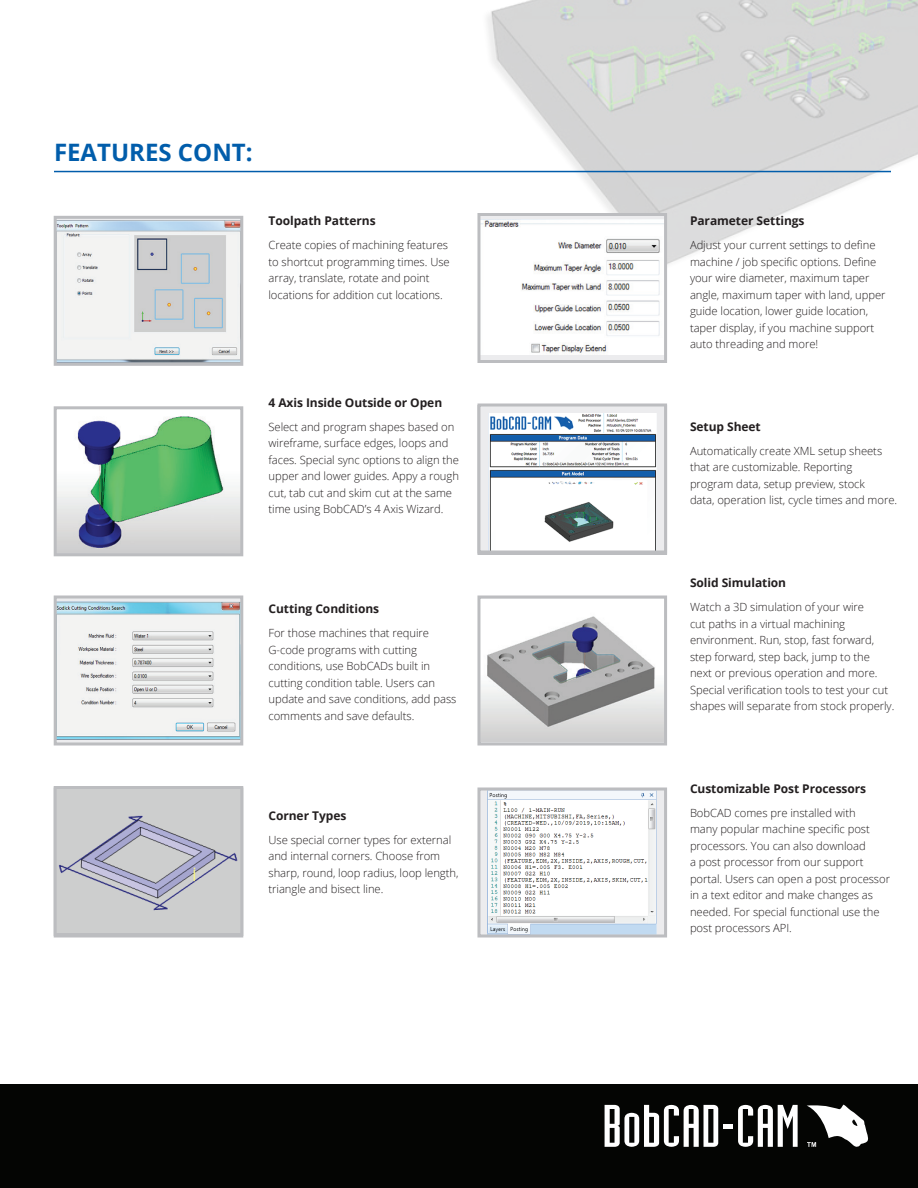
<style>
.page{position:relative;width:918px;height:1188px;background:#fff}
.page>*{position:absolute;margin:0;border:0;box-sizing:border-box;transform-origin:0 0}
.t1{font:700 24px "Open Sans";color:#015dab}
.t2{font:700 12px "Open Sans";letter-spacing:-.005em;color:#231f20}
.t3{font:300 11.25px/16.5px "Open Sans";letter-spacing:-.005em;color:#231f20}
</style>
<div class="page">
<img style="left:466px;top:0;width:452px;height:266px">
<hr style="left:54px;top:171px;width:837px;height:1px;background:#015dab">
<img style="left:58px;top:221px;width:181px;height:141px">
<div style="left:54px;top:216px;width:189px;height:150px;border:3px solid #bcbdc0"></div>
<div style="left:479px;top:214px;width:187px;height:148px;background:#ececee"></div>
<img style="left:481px;top:219px;width:182px;height:136px">
<div style="left:477px;top:213px;width:190px;height:150px;border:3px solid #bcbdc0"></div>
<img style="left:58px;top:416px;width:181px;height:136px">
<div style="left:54px;top:406px;width:189px;height:150px;border:3px solid #bcbdc0"></div>
<svg style="left:58px;top:600px;width:181px;height:142px"></svg>
<img style="left:58px;top:601px;width:181px;height:138px">
<div style="left:54px;top:596px;width:189px;height:150px;border:3px solid #bcbdc0"></div>
<img style="left:481px;top:616px;width:182px;height:126px">
<div style="left:477px;top:596px;width:190px;height:150px;border:3px solid #bcbdc0"></div>
<div style="left:479px;top:405px;width:187px;height:147px;background:#ececee"></div>
<img style="left:489px;top:414px;width:167px;height:136px">
<div style="left:477px;top:404px;width:190px;height:150px;border:3px solid #bcbdc0"></div>
<div style="left:479px;top:789px;width:187px;height:147px;background:#ececee"></div>
<img style="left:488px;top:792px;width:169px;height:142px">
<div style="left:477px;top:788px;width:190px;height:150px;border:3px solid #bcbdc0"></div>
<img style="left:58px;top:790px;width:181px;height:142px">
<div style="left:54px;top:786px;width:189px;height:150px;border:3px solid #bcbdc0"></div>
<div style="left:1px;top:1085px;width:916px;height:103px;background:#040503"></div>
<svg style="left:605px;top:1104px;width:263px;height:43px"></svg>
<h1 class="t1" style="left:54px;top:135px;width:200px">Features co nt:</h1>
<p class="t2" style="left:268px;top:212px;width:109px">Toolpath Patterns</p>
<p class="t3" style="left:268px;top:236px;width:183px">Create copies of machining features to shortcut programming times. Use array, translate, rotate and point locations for addition cut locations.</p>
<p class="t2" style="left:268px;top:394px;width:175px">4 Axis Inside Outside or Open</p>
<p class="t3" style="left:268px;top:418px;width:192px">Select and program shapes based on wireframe, surface edges, loops and faces. Special sync options to align the upper and lower guides. Appy a rough cut, tab cut and skim cut at the same time using BobCAD’s 4 Axis Wizard.</p>
<p class="t2" style="left:268px;top:600px;width:112px">Cutting Conditions</p>
<p class="t3" style="left:268px;top:625px;width:189px">For those machines that require<br>G-code programs with cutting conditions, use BobCADs built in cutting condition table. Users can update and save conditions, add pass comments and save defaults.</p>
<p class="t2" style="left:268px;top:807px;width:79px">Corner Types</p>
<p class="t3" style="left:268px;top:831px;width:191px">Use special corner types for external and internal corners. Choose from sharp, round, loop radius, loop length, triangle and bisect line.</p>
<p class="t2" style="left:690px;top:212px;width:116px">Parameter Settings</p>
<p class="t3" style="left:690px;top:236px;width:197px">Adjust your current settings to define machine / job specific options. Define your wire diameter, maximum taper angle, maximum taper with land, upper guide location, lower guide location, taper display, if you machine support auto threading and more!</p>
<p class="t2" style="left:690px;top:418px;width:72px">Setup Sheet</p>
<p class="t3" style="left:690px;top:442px;width:209px">Automatically create XML setup sheets that are customizable. Reporting program data, setup preview, stock<br>data, operation list, cycle times and more.</p>
<p class="t2" style="left:690px;top:574px;width:98px">Solid Simulation</p>
<p class="t3" style="left:690px;top:598px;width:206px">Watch a 3D simulation of your wire<br>cut paths in a virtual machining environment. Run, stop, fast forward, step forward, step back, jump to the next or previous operation and more.<br>Special verification tools to test your cut shapes will separate from stock properly.</p>
<p class="t2" style="left:690px;top:780px;width:178px">Customizable Post Processors</p>
<p class="t3" style="left:690px;top:804px;width:202px">BobCAD comes pre installed with<br>many popular machine specific post processors. You can also download<br>a post processor from our support portal. Users can open a post processor in a text editor and make changes as needed. For special functional use the post processors API.</p>
</div>
